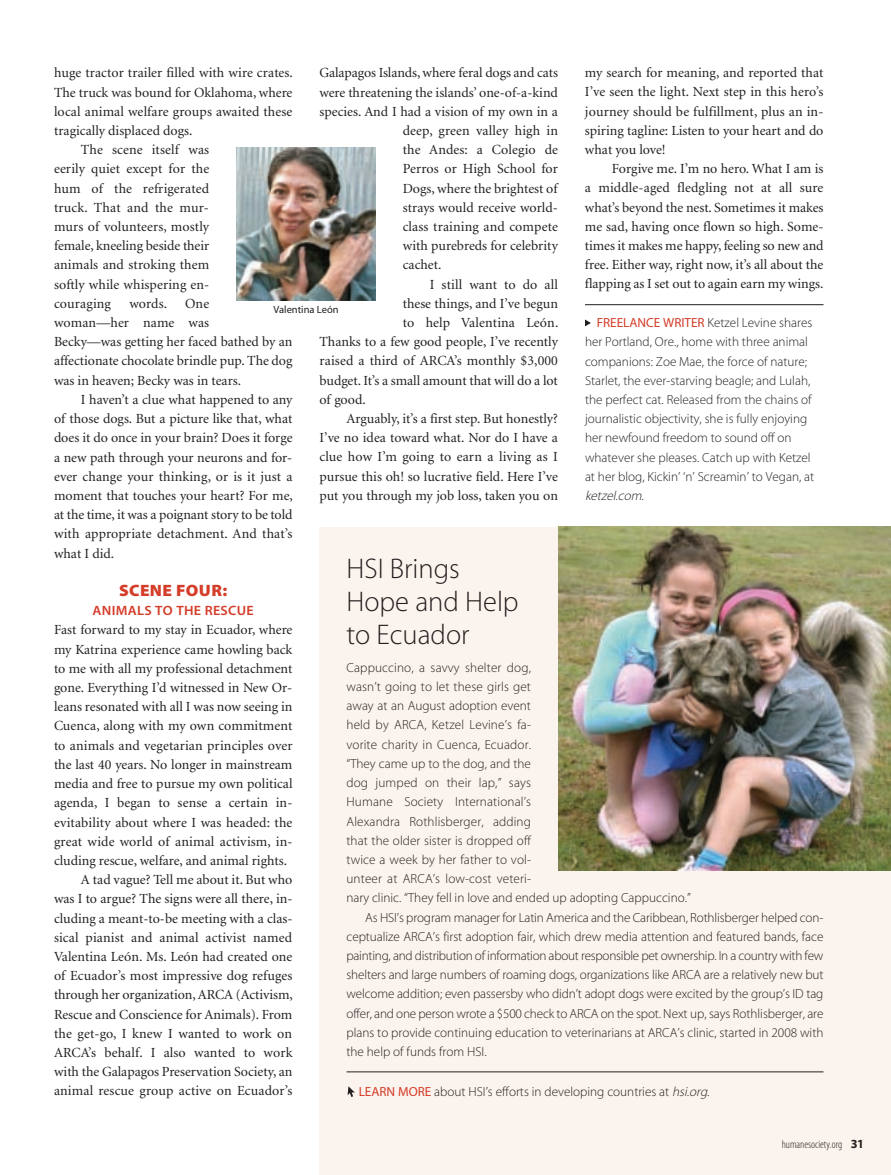
<style>
.page{position:relative;width:891px;height:1175px;background:#fff}
.page>*{position:absolute;margin:0;border:0;box-sizing:border-box;transform-origin:0 0}
.t1{font:28.5px/33px "Myriad MM215 LT600 NO";color:#231f20}
.t2{font:16.5px "Myriad MM830 BL600 NO";letter-spacing:.02em;color:#d43d29;scale:1.05 1}
.t3{font:13.95px/19.2px "Minion";color:#231f20;text-align:justify}
.t4{font:13.5px "Myriad MM565 SB600 NO";letter-spacing:.02em;color:#d43d29;scale:1.05 1}
.t5{font:13.2px/19.2px "Myriad MM215 LT600 NO";color:#231f20}
.t6{font:13.2px "Myriad MM215 LT600 NO";letter-spacing:-.02em;color:#231f20}
.t7{font:11.25px "Myriad MM213 LT300 CN";color:#231f20}
.t8{font:10.5px "Myriad MM400 RG600 NO";color:#231f20}
.s1{font-family:"Myriad MM400 RG600 NO";color:#d43d29}
.s2{font-style:italic}
.s3{font-family:"Myriad MM700 BD600 NO";font-size:12.45px}
</style>
<div class="page">
<div style="left:320px;top:526px;width:571px;height:648px;background:#fbf4ee"></div>
<svg style="left:585px;top:319px;width:6px;height:7px"></svg>
<img style="left:236px;top:147px;width:140px;height:153px">
<svg style="left:348px;top:1086px;width:7px;height:11px"></svg>
<hr style="left:585px;top:304px;width:239px;height:1px;background:#231f20">
<img style="left:558px;top:526px;width:333px;height:344px">
<hr style="left:346px;top:1071px;width:478px;height:1px;background:#231f20">
<p class="t3" style="left:585px;top:64px;width:240px">my search for meaning, and reported that I’ve seen the light. Next step in this hero’s journey should be fulfillment, plus an in&shy;spiring tagline: Listen to your heart and do what you love!</p>
<p class="t3" style="left:585px;top:160px;width:240px;text-indent:27px">Forgive me. I’m no hero. What I am is a middle-aged fledgling not at all sure what’s beyond the nest. Sometimes it makes me sad, having once flown so high. Some&shy;times it makes me happy, feeling so new and free. Either way, right now, it’s all about the flapping as I set out to again earn my wings.</p>
<p class="t5" style="left:585px;top:314px;width:231px;text-indent:12px"><span class="s1">FREELANCE WRITER</span> Ketzel Levine shares her Portland, Ore., home with three animal companions: Zoe Mae, the force of nature; Starlet, the ever-starving beagle; and Lulah, the perfect cat. Released from the chains of journalistic objectivity, she is fully enjoying her newfound freedom to sound off on whatever she pleases. Catch up with Ketzel at her blog, Kickin’ ‘n’ Screamin’ to Vegan, at <span class="s2">ketzel.com</span>.</p>
<p class="t3" style="left:319px;top:64px;width:240px">Galapagos Islands, where feral dogs and cats</p>
<p class="t3" style="left:319px;top:84px;width:240px">were threatening the islands’ one-of-a-kind</p>
<p class="t3" style="left:319px;top:103px;width:240px">species. And I had a vision of my own in a</p>
<p class="t3" style="left:403px;top:122px;width:157px">deep, green valley high in</p>
<p class="t3" style="left:403px;top:141px;width:157px">the Andes: a Colegio de</p>
<p class="t3" style="left:403px;top:160px;width:157px">Perros or High School for</p>
<p class="t3" style="left:403px;top:180px;width:156px">Dogs, where the brightest of</p>
<p class="t3" style="left:403px;top:199px;width:157px">strays would receive world-</p>
<p class="t3" style="left:403px;top:218px;width:157px">class training and compete</p>
<p class="t3" style="left:403px;top:237px;width:157px">with purebreds for celebrity</p>
<p class="t3" style="left:403px;top:256px;width:40px">cachet.</p>
<p class="t3" style="left:430px;top:275px;width:130px">I still want to do all</p>
<p class="t3" style="left:403px;top:295px;width:157px">these things, and I’ve begun</p>
<p class="t3" style="left:403px;top:314px;width:157px">to help Valentina León.</p>
<p class="t3" style="left:319px;top:333px;width:240px">Thanks to a few good people, I’ve recently</p>
<p class="t3" style="left:319px;top:352px;width:240px">raised a third of ARCA’s monthly $3,000</p>
<p class="t3" style="left:319px;top:371px;width:240px">budget. It’s a small amount that will do a lot</p>
<p class="t3" style="left:319px;top:391px;width:48px">of good.</p>
<p class="t3" style="left:346px;top:410px;width:213px">Arguably, it’s a first step. But honestly?</p>
<p class="t3" style="left:319px;top:429px;width:240px">I’ve no idea toward what. Nor do I have a</p>
<p class="t3" style="left:319px;top:448px;width:240px">clue how I’m going to earn a living as I</p>
<p class="t3" style="left:319px;top:467px;width:240px">pursue this oh! so lucrative field. Here I’ve</p>
<p class="t3" style="left:319px;top:487px;width:240px">put you through my job loss, taken you on</p>
<p class="t3" style="left:54px;top:64px;width:240px">huge tractor trailer filled with wire crates.</p>
<p class="t3" style="left:54px;top:84px;width:240px">The truck was bound for Oklahoma, where</p>
<p class="t3" style="left:54px;top:103px;width:240px">local animal welfare groups awaited these</p>
<p class="t3" style="left:54px;top:122px;width:140px">tragically displaced dogs.</p>
<p class="t3" style="left:81px;top:141px;width:130px">The scene itself was</p>
<p class="t3" style="left:54px;top:160px;width:157px">eerily quiet except for the</p>
<p class="t3" style="left:54px;top:180px;width:157px">hum of the refrigerated</p>
<p class="t3" style="left:54px;top:199px;width:156px">truck. That and the mur-</p>
<p class="t3" style="left:54px;top:218px;width:157px">murs of volunteers, mostly</p>
<p class="t3" style="left:54px;top:237px;width:157px">female, kneeling beside their</p>
<p class="t3" style="left:54px;top:256px;width:157px">animals and stroking them</p>
<p class="t3" style="left:54px;top:276px;width:157px">softly while whispering en-</p>
<p class="t3" style="left:54px;top:295px;width:58px">couraging</p>
<p class="t3" style="left:129px;top:295px;width:39px">words.</p>
<p class="t3" style="left:54px;top:295px;width:240px;text-align:left;text-indent:131px">One<br>woman—her name was<br>Becky—was getting her faced bathed by an affectionate chocolate brindle pup. The dog was in heaven; Becky was in tears.</p>
<p class="t3" style="left:54px;top:391px;width:240px;text-indent:27px">I haven’t a clue what happened to any of those dogs. But a picture like that, what does it do once in your brain? Does it forge a new path through your neurons and for&shy;ever change your thinking, or is it just a moment that touches your heart? For me, at the time, it was a poignant story to be told with appropriate detachment. And that’s what I did.</p>
<p class="t2" style="left:119px;top:584px;width:104px">SCENE FOUR:</p>
<p class="t4" style="left:93px;top:605px;width:155px">ANIMALS TO THE RESCUE</p>
<p class="t3" style="left:54px;top:621px;width:240px">Fast forward to my stay in Ecuador, where</p>
<p class="t3" style="left:54px;top:640px;width:240px">my Katrina experience came howling back</p>
<p class="t3" style="left:54px;top:660px;width:240px">to me with all my professional detachment</p>
<p class="t3" style="left:54px;top:679px;width:240px">gone. Everything I’d witnessed in New Or-</p>
<p class="t3" style="left:54px;top:698px;width:240px">leans resonated with all I was now seeing in</p>
<p class="t3" style="left:54px;top:717px;width:240px">Cuenca, along with my own commitment</p>
<p class="t3" style="left:54px;top:736px;width:240px">to animals and vegetarian principles over</p>
<p class="t3" style="left:54px;top:756px;width:240px">the last 40 years. No longer in mainstream</p>
<p class="t3" style="left:54px;top:775px;width:240px">media and free to pursue my own political</p>
<p class="t3" style="left:54px;top:794px;width:240px">agenda, I began to sense a certain in-</p>
<p class="t3" style="left:54px;top:813px;width:240px">evitability about where I was headed: the</p>
<p class="t3" style="left:54px;top:832px;width:240px">great wide world of animal activism, in-</p>
<p class="t3" style="left:54px;top:852px;width:235px">cluding rescue, welfare, and animal rights.</p>
<p class="t3" style="left:81px;top:871px;width:213px">A tad vague? Tell me about it. But who</p>
<p class="t3" style="left:54px;top:890px;width:240px">was I to argue? The signs were all there, in-</p>
<p class="t3" style="left:54px;top:909px;width:240px">cluding a meant-to-be meeting with a clas-</p>
<p class="t3" style="left:54px;top:928px;width:240px">sical pianist and animal activist named</p>
<p class="t3" style="left:54px;top:948px;width:240px">Valentina León. Ms. León had created one</p>
<p class="t3" style="left:54px;top:967px;width:240px">of Ecuador’s most impressive dog refuges</p>
<p class="t3" style="left:54px;top:986px;width:240px">through her organization, ARCA (Activism,</p>
<p class="t3" style="left:54px;top:1005px;width:240px">Rescue and Conscience for Animals). From</p>
<p class="t3" style="left:54px;top:1024px;width:240px">the get-go, I knew I wanted to work on</p>
<p class="t3" style="left:54px;top:1044px;width:240px">ARCA’s behalf. I also wanted to work</p>
<p class="t3" style="left:54px;top:1063px;width:240px">with the Galapagos Preservation Society, an</p>
<p class="t3" style="left:54px;top:1082px;width:240px">animal rescue group active on Ecuador’s</p>
<p class="t8" style="left:273px;top:306px;width:67px">Valentina León</p>
<h1 class="t1" style="left:346px;top:554px;width:174px">HSI Brings<br>Hope and Help to Ecuador</h1>
<p class="t5" style="left:346px;top:659px;width:186px">Cappuccino, a savvy shelter dog,</p>
<p class="t5" style="left:346px;top:678px;width:186px">wasn’t going to let these girls get</p>
<p class="t5" style="left:346px;top:697px;width:186px">away at an August adoption event</p>
<p class="t5" style="left:346px;top:716px;width:186px">held by ARCA, Ketzel Levine’s fa-</p>
<p class="t5" style="left:346px;top:735px;width:186px">vorite charity in Cuenca, Ecuador.</p>
<p class="t5" style="left:346px;top:755px;width:186px">“They came up to the dog, and the</p>
<p class="t5" style="left:346px;top:774px;width:186px">dog jumped on their lap,” says</p>
<p class="t5" style="left:346px;top:793px;width:186px">Humane Society International’s</p>
<p class="t5" style="left:346px;top:812px;width:186px">Alexandra Rothlisberger, adding</p>
<p class="t5" style="left:346px;top:831px;width:186px">that the older sister is dropped off</p>
<p class="t5" style="left:346px;top:851px;width:186px">twice a week by her father to vol-</p>
<p class="t5" style="left:346px;top:870px;width:186px">unteer at ARCA’s low-cost veteri-</p>
<p class="t5" style="left:346px;top:889px;width:346px">nary clinic. “They fell in love and ended up adopting Cappuccino.”</p>
<p class="t5" style="left:365px;top:908px;width:460px">As HSI’s program manager for Latin America and the Caribbean, Rothlisberger helped con-</p>
<p class="t5" style="left:346px;top:927px;width:478px">ceptualize ARCA’s first adoption fair, which drew media attention and featured bands, face</p>
<p class="t6" style="left:346px;top:950px;width:478px">painting, and distribution of information about responsible pet ownership. In a country with few</p>
<p class="t5" style="left:346px;top:966px;width:479px">shelters and large numbers of roaming dogs, organizations like ARCA are a relatively new but</p>
<p class="t5" style="left:346px;top:985px;width:478px">welcome addition; even passersby who didn’t adopt dogs were excited by the group’s ID tag</p>
<p class="t5" style="left:346px;top:1004px;width:479px">offer, and one person wrote a $500 check to ARCA on the spot. Next up, says Rothlisberger, are</p>
<p class="t5" style="left:346px;top:1023px;width:479px">plans to provide continuing education to veterinarians at ARCA’s clinic, started in 2008 with</p>
<p class="t5" style="left:346px;top:1043px;width:142px">the help of funds from HSI.</p>
<p class="t5" style="left:359px;top:1083px;width:353px"><span class="s1">LEARN MORE</span> about HSI’s efforts in developing countries at <span class="s2">hsi.org</span>.</p>
<p class="t7" style="left:782px;top:1139px;width:84px">humanesociety.org <span class="s3">31</span></p>
</div>
